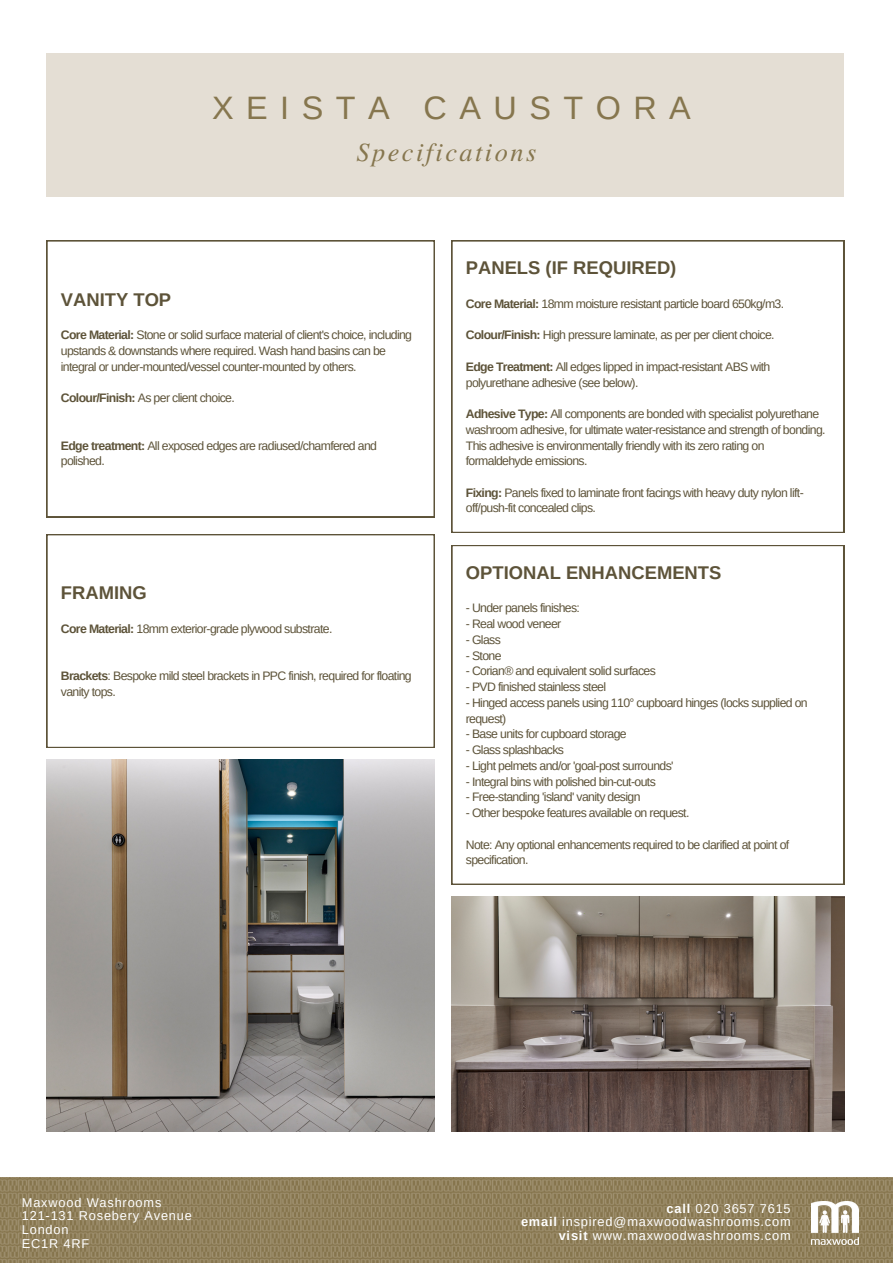
<style>
.page{position:relative;width:893px;height:1264px;background:#fff}
.page>*{position:absolute;margin:0;border:0;box-sizing:border-box;transform-origin:0 0}
.t1{font:32.4px "Arimo";letter-spacing:.385em;color:#86764e}
.t2{font:italic 26.25px "Te X Gyre Termes";letter-spacing:.095em;color:#86764e}
.t3{font:700 18.45px "Arimo";color:#5d5339}
.t4{font:12.75px "Arimo";letter-spacing:.065em;color:#fff}
.t5{font:12.3px/15.8px "Arimo";letter-spacing:-.05em;color:#5d5339}
.s1{font-weight:700}
</style>
<div class="page">
<div style="left:47px;top:53px;width:796px;height:143px;background:#e4ded4"></div>
<svg style="left:47px;top:240px;width:387px;height:277px"></svg>
<svg style="left:451px;top:240px;width:393px;height:293px"></svg>
<svg style="left:451px;top:545px;width:393px;height:339px"></svg>
<svg style="left:47px;top:534px;width:387px;height:214px"></svg>
<img style="left:47px;top:759px;width:387px;height:372px">
<img style="left:0;top:1177px;width:892px;height:85px">
<img style="left:811px;top:1201px;width:47px;height:43px">
<img style="left:451px;top:896px;width:393px;height:235px">
<p class="t1" style="left:212px;top:90px;width:480px">XEISTA CAUSTORA</p>
<p class="t2" style="left:356px;top:133px;width:181px">Specifications</p>
<p class="t3" style="left:61px;top:289px;width:112px">VANITY TOP</p>
<p class="t5" style="left:61px;top:327px;width:353px"><span class="s1">Core Material:</span> Stone or solid surface material of client's choice, including upstands &amp; downstands where required. Wash hand basins can be integral or under-mounted/vessel counter-mounted by others.</p>
<p class="t5" style="left:61px;top:390px;width:175px"><span class="s1">Colour/Finish:</span> As per client choice.</p>
<p class="t5" style="left:61px;top:437px;width:318px"><span class="s1">Edge treatment:</span> All exposed edges are radiused/chamfered and polished.</p>
<p class="t3" style="left:61px;top:582px;width:87px">FRAMING</p>
<p class="t5" style="left:61px;top:621px;width:273px"><span class="s1">Core Material:</span> 18mm exterior-grade plywood substrate.</p>
<p class="t5" style="left:61px;top:668px;width:352px"><span class="s1">Brackets</span>: Bespoke mild steel brackets in PPC finish, required for floating vanity tops.</p>
<p class="t3" style="left:466px;top:257px;width:212px">PANELS (IF REQUIRED)</p>
<p class="t5" style="left:466px;top:296px;width:320px"><span class="s1">Core Material:</span> 18mm moisture resistant particle board 650kg/m3.</p>
<p class="t5" style="left:466px;top:327px;width:310px"><span class="s1">Colour/Finish:</span> High pressure laminate, as per per client choice.</p>
<p class="t5" style="left:466px;top:358px;width:306px"><span class="s1">Edge Treatment:</span> All edges lipped in impact-resistant ABS with polyurethane adhesive (see below).</p>
<p class="t5" style="left:466px;top:406px;width:361px"><span class="s1">Adhesive Type:</span> All components are bonded with specialist polyurethane washroom adhesive, for ultimate water-resistance and strength of bonding.<br>This adhesive is environmentally friendly with its zero rating on formaldehyde emissions.</p>
<p class="t5" style="left:466px;top:484px;width:339px"><span class="s1">Fixing:</span> Panels fixed to laminate front facings with heavy duty nylon lift&shy;off/push-fit concealed clips.</p>
<p class="t3" style="left:466px;top:562px;width:257px">OPTIONAL ENHANCEMENTS</p>
<p class="t5" style="left:466px;top:600px;width:116px">- Under panels finishes:</p>
<p class="t5" style="left:466px;top:616px;width:97px">- Real wood veneer</p>
<p class="t5" style="left:466px;top:631px;width:36px">- Glass</p>
<p class="t5" style="left:466px;top:647px;width:37px">- Stone</p>
<p class="t5" style="left:466px;top:663px;width:191px">- Corian® and equivalent solid surfaces</p>
<p class="t5" style="left:466px;top:679px;width:142px">- PVD finished stainless steel</p>
<p class="t5" style="left:466px;top:694px;width:343px">- Hinged access panels using 110° cupboard hinges (locks supplied on request)</p>
<p class="t5" style="left:466px;top:726px;width:162px">- Base units for cupboard storage</p>
<p class="t5" style="left:466px;top:742px;width:100px">- Glass splashbacks</p>
<p class="t5" style="left:466px;top:757px;width:209px">- Light pelmets and/or 'goal-post surrounds'</p>
<p class="t5" style="left:466px;top:773px;width:191px">- Integral bins with polished bin-cut-outs</p>
<p class="t5" style="left:466px;top:789px;width:176px">- Free-standing 'island' vanity design</p>
<p class="t5" style="left:466px;top:804px;width:225px">- Other bespoke features available on request.</p>
<p class="t5" style="left:466px;top:836px;width:325px">Note: Any optional enhancements required to be clarified at point of specification.</p>
<p class="t4" style="left:22px;top:1195px;width:141px">Maxwood Washrooms</p>
<p class="t4" style="left:22px;top:1208px;width:171px">121-131 Rosebery Avenue</p>
<p class="t4" style="left:22px;top:1222px;width:48px">London</p>
<p class="t4" style="left:22px;top:1235px;width:69px">EC1R 4RF</p>
<p class="t4" style="left:666px;top:1200px;width:126px"><span class="s1">call</span> 020 3657 7615</p>
<p class="t4" style="left:521px;top:1214px;width:271px"><span class="s1">email</span> inspired@maxwoodwashrooms.com</p>
<p class="t4" style="left:558px;top:1228px;width:233px"><span class="s1">visit</span> www.maxwoodwashrooms.com</p>
</div>
